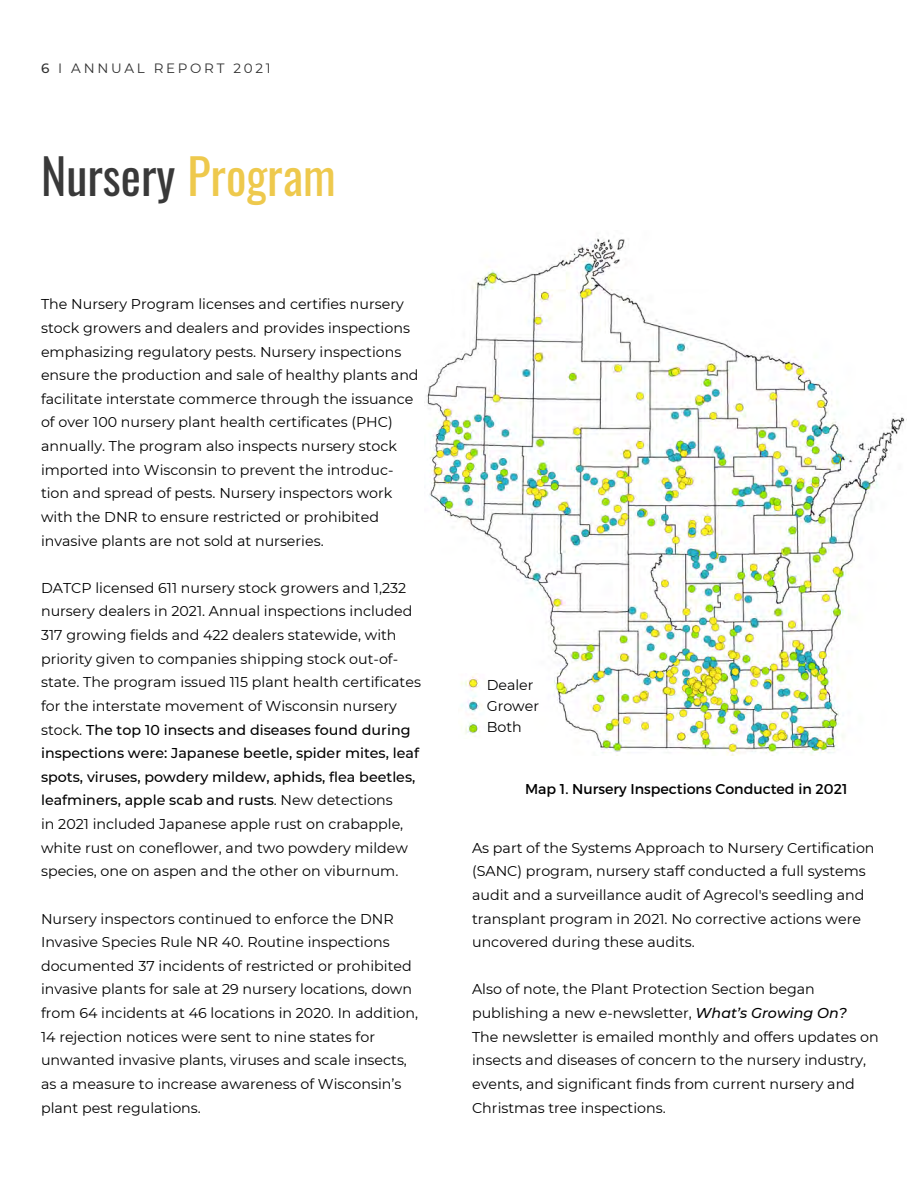
<style>
.page{position:relative;width:918px;height:1188px;background:#fff}
.page>*{position:absolute;margin:0;border:0;box-sizing:border-box;transform-origin:0 0}
.t1{font:48px "Oswald";color:#393939}
.t2{font:14.25px/23.7px "Montserrat";color:#000}
.t3{font:13.5px "Montserrat";letter-spacing:.2em;color:#303030}
.s1{font-weight:500}
.s2{color:#eec94d}
.s3{font-weight:500;font-style:italic}
</style>
<div class="page">
<img style="left:426px;top:238px;width:479px;height:518px">
<img style="left:459px;top:673px;width:28px;height:65px">
<p class="t3" style="left:41px;top:59px;width:231px"><span class="s1">6</span> I ANNUAL REPORT 2021</p>
<h1 class="t1" style="left:41px;top:139px;width:296px">Nursery <span class="s2">Program</span></h1>
<p class="t2" style="left:41px;top:292px;width:379px">The Nursery Program licenses and certifies nursery stock growers and dealers and provides inspections emphasizing regulatory pests. Nursery inspections ensure the production and sale of healthy plants and facilitate interstate commerce through the issuance of over 100 nursery plant health certificates (PHC) annually. The program also inspects nursery stock imported into Wisconsin to prevent the introduc&shy;tion and spread of pests. Nursery inspectors work with the DNR to ensure restricted or prohibited invasive plants are not sold at nurseries.</p>
<p class="t2" style="left:41px;top:576px;width:381px">DATCP licensed 611 nursery stock growers and 1,232 nursery dealers in 2021. Annual inspections included 317 growing fields and 422 dealers statewide, with priority given to companies shipping stock out-of&shy;state. The program issued 115 plant health certificates for the interstate movement of Wisconsin nursery stock. <span class="s1">The top 10 insects and diseases found during inspections were: Japanese beetle, spider mites, leaf spots, viruses, powdery mildew, aphids, flea beetles, leafminers, apple scab and rusts</span>. New detections<br>in 2021 included Japanese apple rust on crabapple, white rust on coneflower, and two powdery mildew species, one on aspen and the other on viburnum.</p>
<p class="t2" style="left:41px;top:907px;width:379px">Nursery inspectors continued to enforce the DNR Invasive Species Rule NR 40. Routine inspections documented 37 incidents of restricted or prohibited invasive plants for sale at 29 nursery locations, down from 64 incidents at 46 locations in 2020. In addition, 14 rejection notices were sent to nine states for unwanted invasive plants, viruses and scale insects, as a measure to increase awareness of Wisconsin’s plant pest regulations.</p>
<p class="t2" style="left:487px;top:675px;width:54px;line-height:20.9px">Dealer<br>Grower<br>Both</p>
<p class="t2" style="left:525px;top:776px;width:324px">Map 1. Nursery Inspections Conducted in 2021</p>
<p class="t2" style="left:472px;top:836px;width:404px">As part of the Systems Approach to Nursery Certification (SANC) program, nursery staff conducted a full systems audit and a surveillance audit of Agrecol's seedling and transplant program in 2021. No corrective actions were uncovered during these audits.</p>
<p class="t2" style="left:472px;top:977px;width:408px">Also of note, the Plant Protection Section began publishing a new e-newsletter, <span class="s3">What’s Growing On?<br></span>The newsletter is emailed monthly and offers updates on insects and diseases of concern to the nursery industry, events, and significant finds from current nursery and Christmas tree inspections.</p>
</div>
